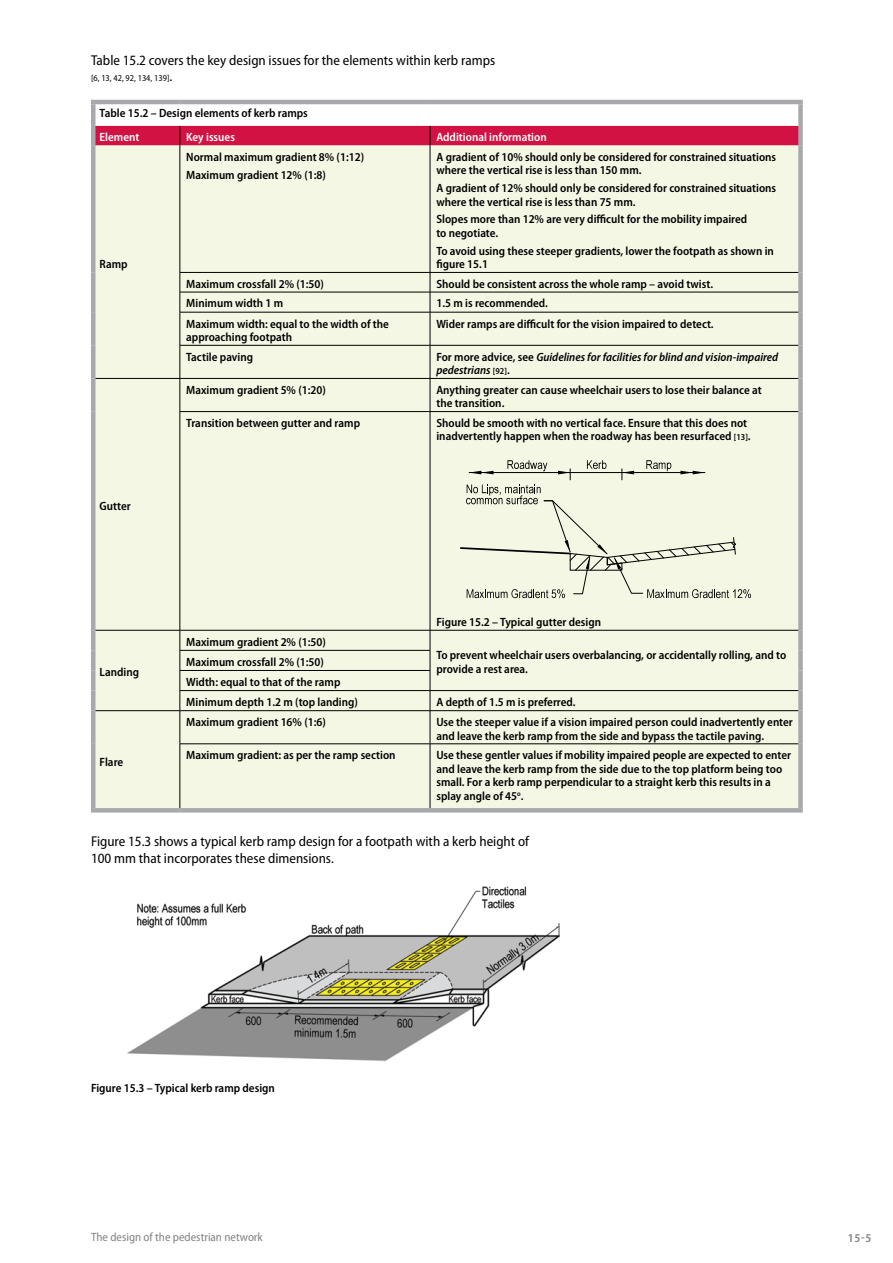
<style>
.page{position:relative;width:893px;height:1263px;background:#fff}
.page>*{position:absolute;margin:0;border:0;box-sizing:border-box;transform-origin:0 0}
.t1{font:semi-condensed 14.25px/16.5px "Myriad Pro";color:#000}
.t2{font:600 semi-condensed 12px/13.5px "Myriad Pro";color:#000}
.t3{font:italic 600 semi-condensed 12px/13.5px "Myriad Pro";letter-spacing:-.005em;color:#000}
.t4{font:semi-condensed 12px "Myriad Pro";color:#808285}
.t5{font:600 semi-condensed 12px "Myriad Pro";color:#fff}
.t6{font:600 semi-condensed 12px "Myriad Pro";color:#808285}
.t7{font:semi-condensed 9px "Myriad Pro";color:#000}
.s1{font-size:14.25px}
.s2{color:#fff}
.s3{font-style:normal}
.s4{font-style:normal;font-size:9px}
.s5{font-size:9px}
</style>
<div class="page">
<img style="left:127px;top:886px;width:433px;height:175px">
<div style="left:95px;top:146px;width:703px;height:662px;background:#f5f7e5"></div>
<hr style="left:91px;top:100px;width:89px;height:4px;background:#a7a9ac">
<hr style="left:91px;top:104px;width:4px;height:22px;background:#a7a9ac">
<hr style="left:180px;top:100px;width:250px;height:4px;background:#a7a9ac">
<hr style="left:430px;top:100px;width:373px;height:4px;background:#a7a9ac">
<div style="left:798px;top:104px;width:5px;height:22px;background:#a7a9ac"></div>
<hr style="left:91px;top:126px;width:4px;height:20px;background:#a7a9ac">
<div style="left:798px;top:126px;width:5px;height:20px;background:#a7a9ac"></div>
<hr style="left:91px;top:146px;width:4px;height:126px;background:#a7a9ac">
<div style="left:798px;top:146px;width:5px;height:126px;background:#a7a9ac"></div>
<hr style="left:91px;top:272px;width:4px;height:20px;background:#a7a9ac">
<div style="left:798px;top:272px;width:5px;height:20px;background:#a7a9ac"></div>
<hr style="left:91px;top:292px;width:4px;height:20px;background:#a7a9ac">
<div style="left:798px;top:292px;width:5px;height:20px;background:#a7a9ac"></div>
<hr style="left:91px;top:312px;width:4px;height:33px;background:#a7a9ac">
<div style="left:798px;top:312px;width:5px;height:33px;background:#a7a9ac"></div>
<hr style="left:91px;top:345px;width:4px;height:33px;background:#a7a9ac">
<div style="left:798px;top:345px;width:5px;height:33px;background:#a7a9ac"></div>
<hr style="left:91px;top:378px;width:4px;height:34px;background:#a7a9ac">
<div style="left:798px;top:378px;width:5px;height:34px;background:#a7a9ac"></div>
<hr style="left:91px;top:412px;width:4px;height:218px;background:#a7a9ac">
<div style="left:798px;top:412px;width:5px;height:218px;background:#a7a9ac"></div>
<hr style="left:91px;top:630px;width:4px;height:20px;background:#a7a9ac">
<div style="left:798px;top:630px;width:5px;height:20px;background:#a7a9ac"></div>
<hr style="left:91px;top:650px;width:4px;height:20px;background:#a7a9ac">
<div style="left:798px;top:650px;width:5px;height:20px;background:#a7a9ac"></div>
<hr style="left:91px;top:670px;width:4px;height:20px;background:#a7a9ac">
<div style="left:798px;top:670px;width:5px;height:20px;background:#a7a9ac"></div>
<hr style="left:91px;top:690px;width:4px;height:21px;background:#a7a9ac">
<div style="left:798px;top:690px;width:5px;height:21px;background:#a7a9ac"></div>
<hr style="left:91px;top:711px;width:4px;height:33px;background:#a7a9ac">
<div style="left:798px;top:711px;width:5px;height:33px;background:#a7a9ac"></div>
<hr style="left:91px;top:744px;width:4px;height:64px;background:#a7a9ac">
<div style="left:798px;top:744px;width:5px;height:64px;background:#a7a9ac"></div>
<hr style="left:91px;top:808px;width:89px;height:4px;background:#a7a9ac">
<hr style="left:180px;top:808px;width:250px;height:4px;background:#a7a9ac">
<hr style="left:430px;top:808px;width:373px;height:4px;background:#a7a9ac">
<div style="left:93px;top:126px;width:707px;height:20px;background:#d21242"></div>
<hr style="left:180px;top:146px;width:1px;height:126px;background:#000">
<hr style="left:430px;top:146px;width:1px;height:126px;background:#000">
<hr style="left:180px;top:272px;width:250px;height:1px;background:#000">
<hr style="left:430px;top:272px;width:368px;height:1px;background:#000">
<hr style="left:180px;top:292px;width:250px;height:1px;background:#000">
<svg style="left:180px;top:273px;width:1px;height:39px"></svg>
<hr style="left:430px;top:292px;width:368px;height:1px;background:#000">
<svg style="left:430px;top:273px;width:1px;height:39px"></svg>
<hr style="left:180px;top:312px;width:250px;height:1px;background:#000">
<hr style="left:180px;top:312px;width:1px;height:33px;background:#000">
<hr style="left:430px;top:312px;width:368px;height:1px;background:#000">
<hr style="left:430px;top:312px;width:1px;height:33px;background:#000">
<hr style="left:180px;top:345px;width:1px;height:33px;background:#000">
<hr style="left:430px;top:345px;width:1px;height:33px;background:#000">
<hr style="left:95px;top:378px;width:85px;height:1px;background:#000">
<hr style="left:180px;top:378px;width:250px;height:1px;background:#000">
<hr style="left:180px;top:379px;width:1px;height:32px;background:#000">
<hr style="left:430px;top:378px;width:368px;height:1px;background:#000">
<hr style="left:430px;top:379px;width:1px;height:32px;background:#000">
<hr style="left:180px;top:411px;width:250px;height:1px;background:#000">
<hr style="left:180px;top:412px;width:1px;height:218px;background:#000">
<hr style="left:430px;top:411px;width:368px;height:1px;background:#000">
<hr style="left:430px;top:412px;width:1px;height:218px;background:#000">
<hr style="left:95px;top:630px;width:85px;height:1px;background:#000">
<hr style="left:180px;top:630px;width:250px;height:1px;background:#000">
<hr style="left:430px;top:630px;width:368px;height:1px;background:#000">
<hr style="left:180px;top:650px;width:250px;height:1px;background:#000">
<hr style="left:180px;top:670px;width:250px;height:1px;background:#000">
<hr style="left:180px;top:690px;width:250px;height:1px;background:#000">
<svg style="left:180px;top:630px;width:1px;height:80px"></svg>
<hr style="left:430px;top:690px;width:368px;height:1px;background:#000">
<svg style="left:430px;top:630px;width:1px;height:80px"></svg>
<hr style="left:95px;top:710px;width:85px;height:1px;background:#000">
<hr style="left:180px;top:710px;width:250px;height:1px;background:#000">
<hr style="left:180px;top:711px;width:1px;height:33px;background:#000">
<hr style="left:430px;top:710px;width:368px;height:1px;background:#000">
<hr style="left:430px;top:711px;width:1px;height:33px;background:#000">
<hr style="left:180px;top:743px;width:250px;height:1px;background:#000">
<hr style="left:180px;top:744px;width:1px;height:64px;background:#000">
<hr style="left:430px;top:743px;width:368px;height:1px;background:#000">
<hr style="left:430px;top:744px;width:1px;height:64px;background:#000">
<hr style="left:180px;top:345px;width:250px;height:1px;background:#000">
<hr style="left:430px;top:345px;width:368px;height:1px;background:#000">
<svg style="left:459px;top:460px;width:292px;height:138px;background:#e6e8d7"></svg>
<p class="t1" style="left:91px;top:52px;width:406px">Table 15.2 covers the key design issues for the elements within kerb ramps</p>
<p class="t7" style="left:91px;top:73px;width:83px">[6, 13, 42, 92, 134, 139]<span class="s1">.</span></p>
<p class="t2" style="left:100px;top:102px;width:210px;line-height:23.9px">Table 15.2 – Design elements of kerb ramps<br><span class="s2">Element</span></p>
<p class="t5" style="left:186px;top:131px;width:50px">Key issues</p>
<p class="t5" style="left:436px;top:131px;width:112px">Additional information</p>
<p class="t2" style="left:100px;top:257px;width:30px">Ramp</p>
<p class="t2" style="left:100px;top:499px;width:33px">Gutter</p>
<p class="t2" style="left:100px;top:665px;width:41px">Landing</p>
<p class="t2" style="left:100px;top:755px;width:25px">Flare</p>
<p class="t2" style="left:186px;top:148px;width:179px;line-height:17.7px">Normal maximum gradient 8% (1:12)<br>Maximum gradient 12% (1:8)</p>
<p class="t2" style="left:436px;top:150px;width:341px">A gradient of 10% should only be considered for constrained situations where the vertical rise is less than 150 mm.</p>
<p class="t2" style="left:436px;top:182px;width:341px">A gradient of 12% should only be considered for constrained situations where the vertical rise is less than 75 mm.</p>
<p class="t2" style="left:436px;top:213px;width:312px">Slopes more than 12% are very difficult for the mobility impaired to negotiate.</p>
<p class="t2" style="left:436px;top:244px;width:339px">To avoid using these steeper gradients, lower the footpath as shown in figure 15.1</p>
<p class="t2" style="left:186px;top:277px;width:139px">Maximum crossfall 2% (1:50)</p>
<p class="t2" style="left:436px;top:277px;width:278px">Should be consistent across the whole ramp – avoid twist.</p>
<p class="t2" style="left:186px;top:297px;width:99px">Minimum width 1 m</p>
<p class="t2" style="left:436px;top:297px;width:113px">1.5 m is recommended.</p>
<p class="t2" style="left:186px;top:317px;width:204px">Maximum width: equal to the width of the approaching footpath</p>
<p class="t2" style="left:436px;top:317px;width:279px">Wider ramps are difficult for the vision impaired to detect.</p>
<p class="t2" style="left:186px;top:350px;width:68px">Tactile paving</p>
<p class="t3" style="left:436px;top:350px;width:344px"><span class="s3">For more advice, see</span> Guidelines for facilities for blind and vision-impaired pedestrians <span class="s4">[92]</span><span class="s3">.</span></p>
<p class="t2" style="left:186px;top:383px;width:141px">Maximum gradient 5% (1:20)</p>
<p class="t2" style="left:436px;top:383px;width:327px">Anything greater can cause wheelchair users to lose their balance at the transition.</p>
<p class="t2" style="left:186px;top:416px;width:175px">Transition between gutter and ramp</p>
<p class="t2" style="left:436px;top:416px;width:316px">Should be smooth with no vertical face. Ensure that this does not inadvertently happen when the roadway has been resurfaced <span class="s5">[13]</span>.</p>
<p class="t2" style="left:186px;top:635px;width:141px">Maximum gradient 2% (1:50)</p>
<p class="t2" style="left:186px;top:652px;width:173px;line-height:20.1px">Maximum crossfall 2% (1:50)<br>Width: equal to that of the ramp<br>Minimum depth 1.2 m (top landing)</p>
<p class="t2" style="left:436px;top:615px;width:166px">Figure 15.2 – Typical gutter design</p>
<p class="t2" style="left:436px;top:649px;width:351px">To prevent wheelchair users overbalancing, or accidentally rolling, and to provide a rest area.</p>
<p class="t2" style="left:436px;top:695px;width:141px">A depth of 1.5 m is preferred.</p>
<p class="t2" style="left:186px;top:715px;width:141px">Maximum gradient 16% (1:6)</p>
<p class="t2" style="left:436px;top:715px;width:358px">Use the steeper value if a vision impaired person could inadvertently enter and leave the kerb ramp from the side and bypass the tactile paving.</p>
<p class="t2" style="left:186px;top:749px;width:211px">Maximum gradient: as per the ramp section</p>
<p class="t2" style="left:436px;top:749px;width:356px">Use these gentler values if mobility impaired people are expected to enter and leave the kerb ramp from the side due to the top platform being too small. For a kerb ramp perpendicular to a straight kerb this results in a splay angle of 45<sup>o</sup>.</p>
<p class="t1" style="left:91px;top:833px;width:440px">Figure 15.3 shows a typical kerb ramp design for a footpath with a kerb height of<br>100 mm that incorporates these dimensions.</p>
<p class="t2" style="left:91px;top:1081px;width:185px">Figure 15.3 – Typical kerb ramp design</p>
<p class="t4" style="left:91px;top:1230px;width:173px">The design of the pedestrian network</p>
<p class="t6" style="left:848px;top:1231px;width:25px">15-5</p>
</div>
